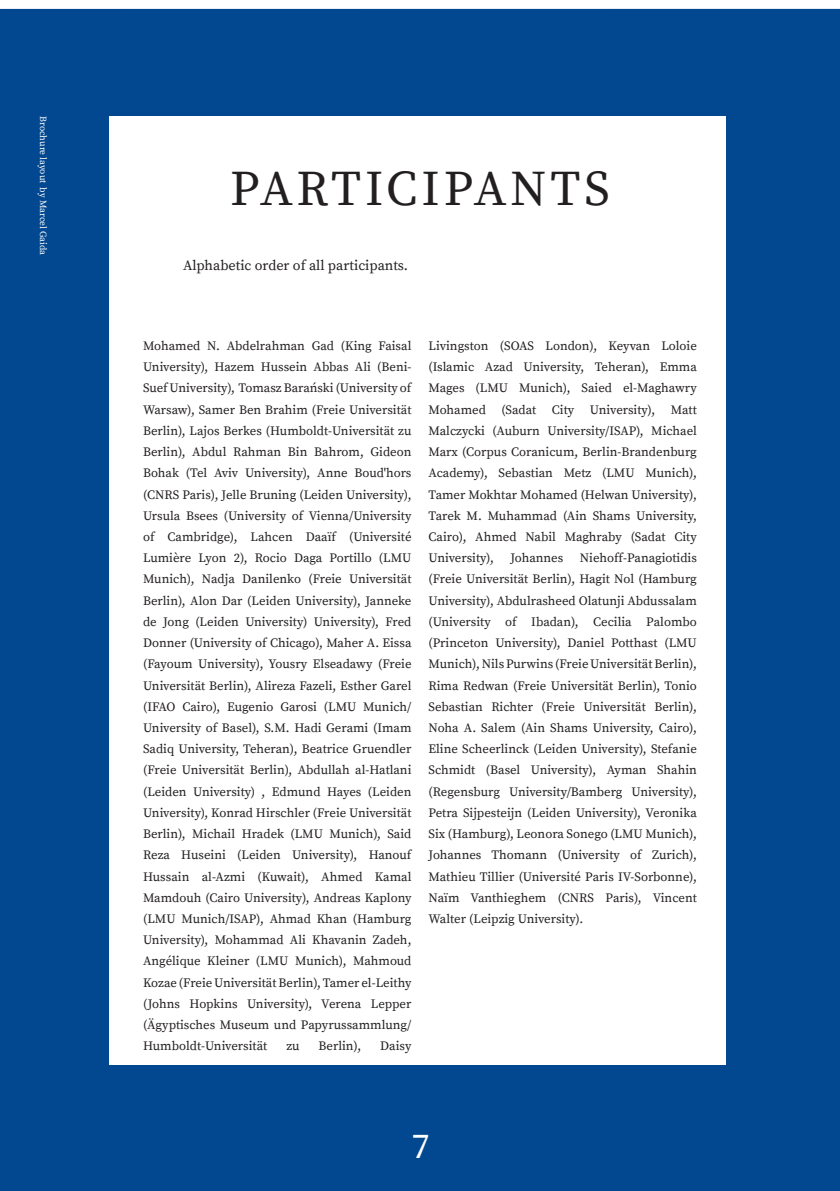
<style>
.page{position:relative;width:840px;height:1191px;background:#fff}
.page>*{position:absolute;margin:0;border:0;box-sizing:border-box;transform-origin:0 0}
.Headline_-_50pt_Semi{font:49.4px "Source Serif Pro";letter-spacing:.07em;color:#231f20}
.Body_Text_-_1st_Lett{font:36px "Source Serif Pro";color:#fff}
.Title_Pull_Text{font:14.2px "Source Serif Pro";color:#231f20}
.Body_Text__-_Justifi{font:12.8px/21.2px "Source Serif Pro";color:#231f20;text-align:justify}
.Photo_Credit{font:9.4px "Source Serif Pro";letter-spacing:-.01em;color:#fff}
</style>
<div class="page">
<div style="left:0;top:9px;width:839px;height:1182px;background:#014890"></div>
<div style="left:110px;top:116px;width:615px;height:948px;background:#fff"></div>
<p class="Photo_Credit" style="left:49px;top:116px;width:141px;rotate:90deg">Brochure layout by Marcel Gaida</p>
<p class="Headline_-_50pt_Semi" style="left:230px;top:160px;width:381px">PARTICIPANTS</p>
<p class="Title_Pull_Text" style="left:183px;top:257px;width:226px">Alphabetic order of all participants.</p>
<p class="Body_Text__-_Justifi" style="left:143px;top:336px;width:270px">Mohamed N. Abdelrahman Gad (King Faisal University), Hazem Hussein Abbas Ali (Beni-Suef University), Tomasz Barański (University of Warsaw), Samer Ben Brahim (Freie Universität Berlin), Lajos Berkes (Humboldt-Universität zu Berlin), Abdul Rahman Bin Bahrom, Gideon Bohak (Tel Aviv University), Anne Boud'hors (CNRS Paris), Jelle Bruning (Leiden University), Ursula Bsees (University of Vienna/University of Cambridge), Lahcen Daaïf (Université Lumière Lyon 2), Rocio Daga Portillo (LMU Munich), Nadja Danilenko (Freie Universität Berlin), Alon Dar (Leiden University), Janneke de Jong (Leiden University) University), Fred Donner (University of Chicago), Maher A. Eissa (Fayoum University), Yousry Elseadawy (Freie Universität Berlin), Alireza Fazeli, Esther Garel (IFAO Cairo), Eugenio Garosi (LMU Munich/ University of Basel), S.M. Hadi Gerami (Imam Sadiq University, Teheran), Beatrice Gruendler (Freie Universität Berlin), Abdullah al-Hatlani (Leiden University) , Edmund Hayes (Leiden University), Konrad Hirschler (Freie Universität Berlin), Michail Hradek (LMU Munich), Said Reza Huseini (Leiden University), Hanouf Hussain al-Azmi (Kuwait), Ahmed Kamal Mamdouh (Cairo University), Andreas Kaplony (LMU Munich/ISAP), Ahmad Khan (Hamburg University), Mohammad Ali Khavanin Zadeh, Angélique Kleiner (LMU Munich), Mahmoud Kozae (Freie Universität Berlin), Tamer el-Leithy (Johns Hopkins University), Verena Lepper (Ägyptisches Museum und Papyrussammlung/ Humboldt-Universität</p>
<p class="Body_Text__-_Justifi" style="left:286px;top:1036px;width:15px">zu</p>
<p class="Body_Text__-_Justifi" style="left:318px;top:1036px;width:44px">Berlin),</p>
<p class="Body_Text__-_Justifi" style="left:380px;top:1036px;width:33px">Daisy</p>
<p class="Body_Text__-_Justifi" style="left:428px;top:336px;width:270px">Livingston (SOAS London), Keyvan Loloie (Islamic Azad University, Teheran), Emma Mages (LMU Munich), Saied el-Maghawry Mohamed (Sadat City University), Matt Malczycki (Auburn University/ISAP), Michael Marx (Corpus Coranicum, Berlin-Brandenburg Academy), Sebastian Metz (LMU Munich), Tamer Mokhtar Mohamed (Helwan University), Tarek M. Muhammad (Ain Shams University, Cairo), Ahmed Nabil Maghraby (Sadat City University),</p>
<p class="Body_Text__-_Justifi" style="left:428px;top:548px;width:270px;text-indent:151px">Niehoff-Panagiotidis (Freie Universität Berlin), Hagit Nol (Hamburg University), Abdulrasheed Olatunji Abdussalam (University of Ibadan), Cecilia Palombo (Princeton University), Daniel Potthast (LMU Munich), Nils Purwins (Freie Universität Berlin), Rima Redwan (Freie Universität Berlin), Tonio Sebastian Richter (Freie Universität Berlin), Noha A. Salem (Ain Shams University, Cairo), Eline Scheerlinck (Leiden University), Stefanie Schmidt (Basel University), Ayman Shahin (Regensburg University/Bamberg University), Petra Sijpesteijn (Leiden University), Veronika Six (Hamburg), Leonora Sonego (LMU Munich), Johannes Thomann (University of Zurich), Mathieu Tillier (Université Paris IV-Sorbonne), Naïm Vanthieghem (CNRS Paris), Vincent Walter (Leipzig University).</p>
<p class="Body_Text__-_Justifi" style="left:510px;top:548px;width:54px">Johannes</p>
<p class="Body_Text_-_1st_Lett" style="left:411px;top:1124px;width:20px">7</p>
</div>
